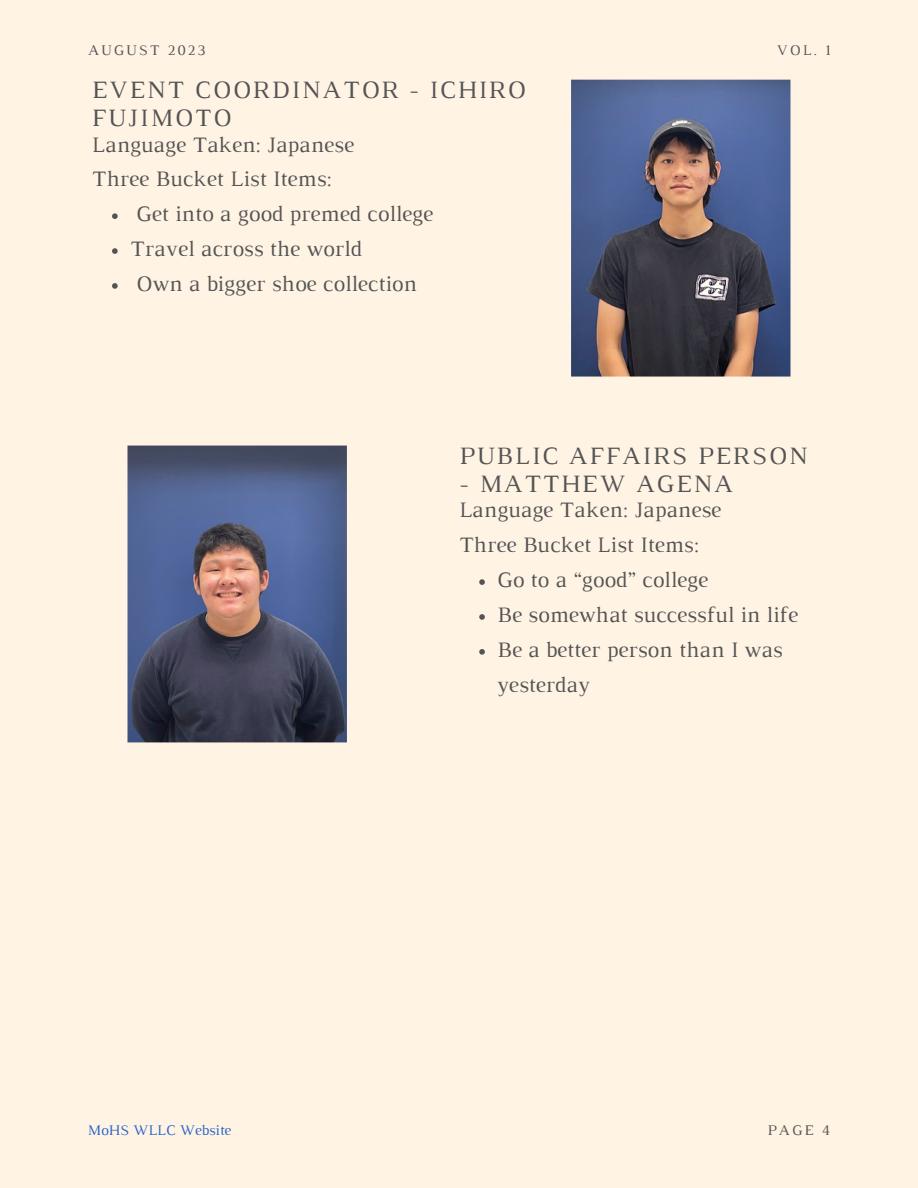
<style>
.page{position:relative;width:918px;height:1188px;background:#fff3e4}
.page>*{position:absolute;margin:0;border:0;box-sizing:border-box;transform-origin:0 0}
.t1{font:25.5px/28.2px "Luthier";letter-spacing:.07em;color:#545454}
.t2{font:22.5px/34.8px "Luthier";color:#545454}
.t3{font:15px "Luthier";letter-spacing:.14em;color:#545454}
.t4{font:15px "Luthier";color:#2862c9}
</style>
<div class="page">
<svg style="left:571px;top:79px;width:220px;height:298px;background:#565972"></svg>
<svg style="left:112px;top:213px;width:6px;height:6px"></svg>
<svg style="left:112px;top:248px;width:6px;height:6px"></svg>
<svg style="left:112px;top:283px;width:6px;height:6px"></svg>
<svg style="left:479px;top:579px;width:6px;height:6px"></svg>
<svg style="left:479px;top:614px;width:6px;height:6px"></svg>
<svg style="left:479px;top:649px;width:6px;height:6px"></svg>
<svg style="left:127px;top:445px;width:220px;height:298px;background:#535976"></svg>
<p class="t3" style="left:88px;top:45px;width:119px">AUGUST 2023</p>
<p class="t3" style="left:777px;top:45px;width:55px">VOL. 1</p>
<p class="t1" style="left:92px;top:77px;width:436px">EVENT COORDINATOR - ICHIRO<br>FUJIMOTO</p>
<p class="t2" style="left:92px;top:128px;width:264px">Language Taken: Japanese</p>
<p class="t2" style="left:92px;top:163px;width:241px">Three Bucket List Items:</p>
<p class="t2" style="left:136px;top:198px;width:298px">Get into a good premed college</p>
<p class="t2" style="left:130px;top:233px;width:234px">Travel across the world</p>
<p class="t2" style="left:136px;top:268px;width:282px">Own a bigger shoe collection</p>
<p class="t1" style="left:459px;top:443px;width:350px">PUBLIC AFFAIRS PERSON</p>
<p class="t1" style="left:459px;top:471px;width:275px">- MATTHEW AGENA</p>
<p class="t2" style="left:459px;top:494px;width:264px">Language Taken: Japanese</p>
<p class="t2" style="left:459px;top:529px;width:241px">Three Bucket List Items:</p>
<p class="t2" style="left:497px;top:564px;width:212px">Go to a “good” college</p>
<p class="t2" style="left:497px;top:599px;width:302px">Be somewhat successful in life</p>
<p class="t2" style="left:497px;top:634px;width:287px">Be a better person than I was yesterday</p>
<p class="t4" style="left:88px;top:1125px;width:145px">MoHS WLLC Website</p>
<p class="t3" style="left:767px;top:1125px;width:64px">PAGE 4</p>
</div>
